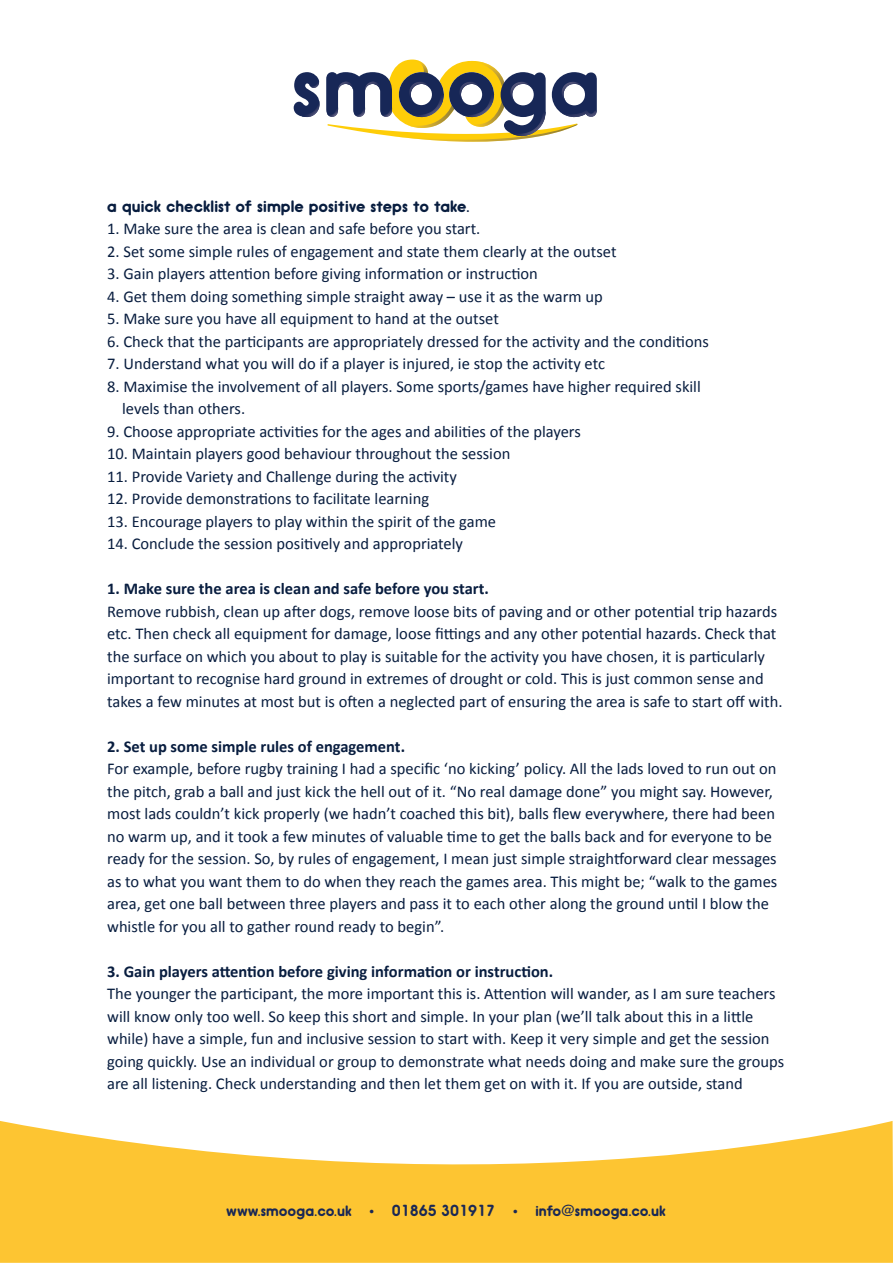
<style>
.page{position:relative;width:893px;height:1263px;background:#fff}
.page>*{position:absolute;margin:0;border:0;box-sizing:border-box;transform-origin:0 0}
.t1{font:16.5px/22.5px "Calibri";color:#081d3f}
.t2{font:700 16.5px "Calibri";color:#081d3f}
.t3{font:16.5px "Hiruko";color:#081d3f}
.t4{font:15px "Hiruko";color:#1a2855}
</style>
<div class="page">
<svg style="left:0;top:1121px;width:893px;height:142px;fill:#fdc532"></svg>
<svg style="left:294px;top:60px;width:303px;height:82px"></svg>
<p class="t3" style="left:107px;top:195px;width:364px">a quick checklist of simple positive steps to take.</p>
<p class="t1" style="left:107px;top:217px;width:375px">1. Make sure the area is clean and safe before you start.</p>
<p class="t1" style="left:107px;top:240px;width:511px">2. Set some simple rules of engagement and state them clearly at the outset</p>
<p class="t1" style="left:107px;top:262px;width:432px">3. Gain players attention before giving information or instruction</p>
<p class="t1" style="left:107px;top:285px;width:497px">4. Get them doing something simple straight away – use it as the warm up</p>
<p class="t1" style="left:107px;top:307px;width:393px">5. Make sure you have all equipment to hand at the outset</p>
<p class="t1" style="left:107px;top:330px;width:603px">6. Check that the participants are appropriately dressed for the activity and the conditions</p>
<p class="t1" style="left:107px;top:352px;width:499px">7. Understand what you will do if a player is injured, ie stop the activity etc</p>
<p class="t1" style="left:122px;top:375px;width:580px;text-indent:-15px">8. Maximise the involvement of all players. Some sports/games have higher required skill levels than others.</p>
<p class="t1" style="left:107px;top:420px;width:475px">9. Choose appropriate activities for the ages and abilities of the players</p>
<p class="t1" style="left:107px;top:442px;width:405px">10. Maintain players good behaviour throughout the session</p>
<p class="t1" style="left:107px;top:465px;width:351px">11. Provide Variety and Challenge during the activity</p>
<p class="t1" style="left:107px;top:487px;width:323px">12. Provide demonstrations to facilitate learning</p>
<p class="t1" style="left:107px;top:510px;width:390px">13. Encourage players to play within the spirit of the game</p>
<p class="t1" style="left:107px;top:532px;width:357px">14. Conclude the session positively and appropriately</p>
<p class="t2" style="left:107px;top:578px;width:383px">1. Make sure the area is clean and safe before you start.</p>
<p class="t1" style="left:107px;top:600px;width:677px">Remove rubbish, clean up after dogs, remove loose bits of paving and or other potential trip hazards etc. Then check all equipment for damage, loose fittings and any other potential hazards. Check that the surface on which you about to play is suitable for the activity you have chosen, it is particularly important to recognise hard ground in extremes of drought or cold. This is just common sense and takes a few minutes at most but is often a neglected part of ensuring the area is safe to start off with.</p>
<p class="t2" style="left:107px;top:736px;width:299px">2. Set up some simple rules of engagement.</p>
<p class="t1" style="left:107px;top:757px;width:672px">For example, before rugby training I had a specific ‘no kicking’ policy. All the lads loved to run out on the pitch, grab a ball and just kick the hell out of it. “No real damage done” you might say. However, most lads couldn’t kick properly (we hadn’t coached this bit), balls flew everywhere, there had been no warm up, and it took a few minutes of valuable time to get the balls back and for everyone to be ready for the session. So, by rules of engagement, I mean just simple straightforward clear messages as to what you want them to do when they reach the games area. This might be; “walk to the games area, get one ball between three players and pass it to each other along the ground until I blow the whistle for you all to gather round ready to begin”.</p>
<p class="t2" style="left:107px;top:961px;width:447px">3. Gain players attention before giving information or instruction.</p>
<p class="t1" style="left:107px;top:982px;width:678px">The younger the participant, the more important this is. Attention will wander, as I am sure teachers will know only too well. So keep this short and simple. In your plan (we’ll talk about this in a little while) have a simple, fun and inclusive session to start with. Keep it very simple and get the session going quickly. Use an individual or group to demonstrate what needs doing and make sure the groups are all listening. Check understanding and then let them get on with it. If you are outside, stand</p>
<p class="t4" style="left:226px;top:1201px;width:441px">www.smooga.co.uk • 01865 301917 • info@smooga.co.uk</p>
</div>
